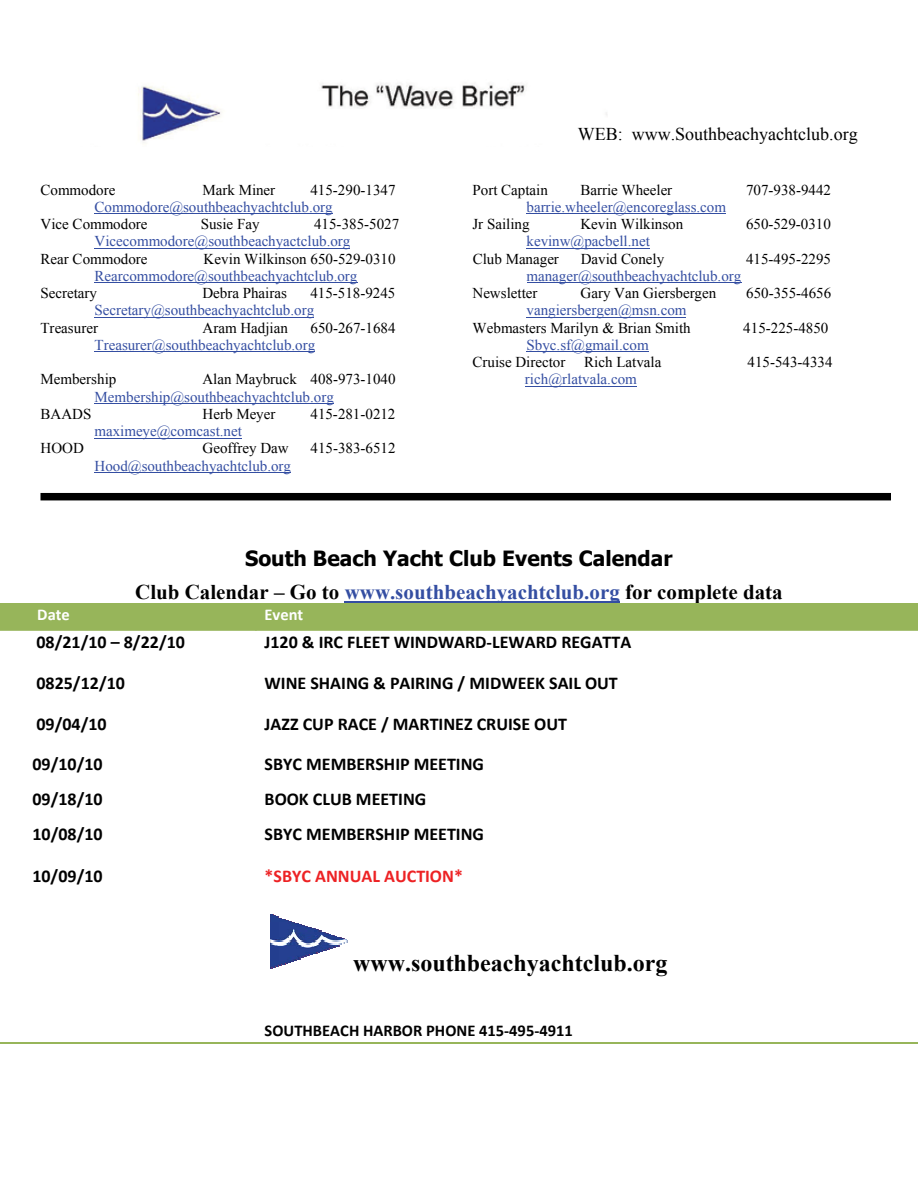
<style>
.page{position:relative;width:918px;height:1188px;background:#fff}
.page>*{position:absolute;margin:0;border:0;box-sizing:border-box;transform-origin:0 0}
.t1{font:700 24px "Times New Roman";color:#000}
.t2{font:700 21px "Times New Roman";color:#000}
.t3{font:700 21px "Tahoma";color:#000}
.t4{font:700 18px "Calibri";color:#000}
.t5{font:18px "Times New Roman";color:#000}
.t6{font:700 18px "Calibri";color:#ed2224}
.t7{font:700 16.5px "Calibri";color:#000}
.t8{font:700 16.5px "Calibri";color:#fff}
.t9{font:15px "Times New Roman";color:#000}
.t10{font:15px "Times New Roman";color:#344ea2}
.s1{color:#344ea2}
</style>
<div class="page">
<img style="left:138px;top:83px;width:469px;height:60px">
<div style="left:567px;top:118px;width:311px;height:40px;background:#fff"></div>
<hr style="left:94px;top:214px;width:239px;height:1px;background:#344ea2">
<hr style="left:526px;top:214px;width:200px;height:1px;background:#344ea2">
<hr style="left:94px;top:248px;width:256px;height:1px;background:#344ea2">
<hr style="left:526px;top:248px;width:124px;height:1px;background:#344ea2">
<hr style="left:94px;top:283px;width:264px;height:1px;background:#344ea2">
<hr style="left:527px;top:283px;width:214px;height:1px;background:#344ea2">
<hr style="left:94px;top:317px;width:220px;height:1px;background:#344ea2">
<hr style="left:526px;top:317px;width:160px;height:1px;background:#344ea2">
<hr style="left:94px;top:352px;width:221px;height:1px;background:#344ea2">
<hr style="left:526px;top:352px;width:123px;height:1px;background:#344ea2">
<hr style="left:525px;top:386px;width:112px;height:1px;background:#344ea2">
<hr style="left:94px;top:403px;width:240px;height:1px;background:#344ea2">
<hr style="left:95px;top:438px;width:147px;height:1px;background:#344ea2">
<hr style="left:94px;top:472px;width:197px;height:1px;background:#344ea2">
<div style="left:40px;top:493px;width:851px;height:7px;background:#000"></div>
<hr style="left:345px;top:601px;width:275px;height:2px;background:#344ea2">
<div style="left:0;top:603px;width:918px;height:28px;background:#97b55a"></div>
<hr style="left:257px;top:603px;width:661px;height:2px;background:#97b55a">
<hr style="left:257px;top:605px;width:661px;height:1px;background:#97b55a">
<svg style="left:270px;top:915px;width:28px;height:9px"></svg>
<img style="left:270px;top:924px;width:31px;height:2px">
<img style="left:270px;top:926px;width:35px;height:1px">
<img style="left:270px;top:927px;width:38px;height:1px">
<img style="left:270px;top:928px;width:41px;height:1px">
<img style="left:270px;top:929px;width:45px;height:1px">
<img style="left:270px;top:930px;width:49px;height:1px">
<img style="left:270px;top:931px;width:52px;height:1px">
<img style="left:270px;top:932px;width:55px;height:1px">
<img style="left:270px;top:933px;width:58px;height:1px">
<img style="left:270px;top:934px;width:60px;height:1px">
<img style="left:270px;top:935px;width:65px;height:1px">
<img style="left:270px;top:936px;width:67px;height:1px">
<img style="left:270px;top:937px;width:71px;height:2px">
<img style="left:270px;top:939px;width:75px;height:1px">
<img style="left:270px;top:940px;width:78px;height:3px">
<img style="left:270px;top:943px;width:75px;height:1px">
<img style="left:270px;top:944px;width:71px;height:1px">
<img style="left:270px;top:945px;width:69px;height:1px">
<img style="left:270px;top:946px;width:66px;height:1px">
<img style="left:270px;top:947px;width:63px;height:1px">
<img style="left:270px;top:948px;width:59px;height:1px">
<img style="left:270px;top:949px;width:56px;height:1px">
<img style="left:270px;top:950px;width:53px;height:1px">
<img style="left:270px;top:951px;width:50px;height:2px">
<img style="left:270px;top:953px;width:48px;height:1px">
<img style="left:270px;top:954px;width:42px;height:1px">
<img style="left:270px;top:955px;width:40px;height:1px">
<img style="left:270px;top:956px;width:37px;height:1px">
<img style="left:270px;top:957px;width:33px;height:1px">
<img style="left:270px;top:958px;width:30px;height:1px">
<svg style="left:270px;top:959px;width:27px;height:10px"></svg>
<hr style="left:0;top:1043px;width:256px;height:1px;background:#97b55a">
<hr style="left:257px;top:1043px;width:661px;height:1px;background:#97b55a">
<p class="t5" style="left:578px;top:122px;width:281px">WEB: www.Southbeachyachtclub.org</p>
<p class="t9" style="left:40px;top:180px;width:76px">Commodore</p>
<p class="t9" style="left:202px;top:180px;width:74px">Mark Miner</p>
<p class="t9" style="left:310px;top:180px;width:87px">415-290-1347</p>
<p class="t9" style="left:473px;top:180px;width:77px">Port Captain</p>
<p class="t9" style="left:580px;top:180px;width:93px">Barrie Wheeler</p>
<p class="t9" style="left:746px;top:180px;width:86px">707-938-9442</p>
<p class="t10" style="left:95px;top:197px;width:240px">Commodore@southbeachyachtclub.org</p>
<p class="t10" style="left:526px;top:197px;width:201px">barrie.wheeler@encoreglass.com</p>
<p class="t9" style="left:40px;top:214px;width:109px">Vice Commodore</p>
<p class="t9" style="left:201px;top:214px;width:60px">Susie Fay</p>
<p class="t9" style="left:314px;top:214px;width:87px">415-385-5027</p>
<p class="t9" style="left:472px;top:214px;width:59px">Jr Sailing</p>
<p class="t9" style="left:580px;top:214px;width:104px">Kevin Wilkinson</p>
<p class="t9" style="left:746px;top:214px;width:86px">650-529-0310</p>
<p class="t10" style="left:94px;top:231px;width:258px">Vicecommodore@southbeachyactclub.org</p>
<p class="t10" style="left:526px;top:231px;width:125px">kevinw@pacbell.net</p>
<p class="t9" style="left:40px;top:249px;width:109px">Rear Commodore</p>
<p class="t9" style="left:204px;top:249px;width:194px">Kevin Wilkinson 650-529-0310</p>
<p class="t9" style="left:473px;top:249px;width:88px">Club Manager</p>
<p class="t9" style="left:581px;top:249px;width:85px">David Conely</p>
<p class="t9" style="left:746px;top:249px;width:86px">415-495-2295</p>
<p class="t10" style="left:95px;top:266px;width:264px">Rearcommodore@southbeachyachtclub.org</p>
<p class="t10" style="left:527px;top:266px;width:216px">manager@southbeachyachtclub.org</p>
<p class="t9" style="left:40px;top:283px;width:58px">Secretary</p>
<p class="t9" style="left:202px;top:283px;width:86px">Debra Phairas</p>
<p class="t9" style="left:310px;top:283px;width:87px">415-518-9245</p>
<p class="t9" style="left:472px;top:283px;width:67px">Newsletter</p>
<p class="t9" style="left:580px;top:283px;width:137px">Gary Van Giersbergen</p>
<p class="t9" style="left:746px;top:283px;width:87px">650-355-4656</p>
<p class="t10" style="left:94px;top:300px;width:221px">Secretary@southbeachyachtclub.org</p>
<p class="t10" style="left:527px;top:300px;width:162px">vangiersbergen@msn.com</p>
<p class="t9" style="left:41px;top:318px;width:59px">Treasurer</p>
<p class="t9" style="left:203px;top:318px;width:87px">Aram Hadjian</p>
<p class="t9" style="left:311px;top:318px;width:87px">650-267-1684</p>
<p class="t9" style="left:473px;top:318px;width:220px">Webmasters Marilyn &amp; Brian Smith</p>
<p class="t9" style="left:743px;top:318px;width:87px">415-225-4850</p>
<p class="t10" style="left:95px;top:335px;width:222px">Treasurer@southbeachyachtclub.org</p>
<p class="t10" style="left:527px;top:335px;width:124px">Sbyc.sf@gmail.com</p>
<p class="t9" style="left:472px;top:352px;width:95px">Cruise Director</p>
<p class="t9" style="left:584px;top:352px;width:79px">Rich Latvala</p>
<p class="t9" style="left:748px;top:352px;width:87px">415-543-4334</p>
<p class="t9" style="left:41px;top:369px;width:77px">Membership</p>
<p class="t9" style="left:202px;top:369px;width:195px">Alan Maybruck 408-973-1040</p>
<p class="t10" style="left:525px;top:369px;width:113px">rich@rlatvala.com</p>
<p class="t10" style="left:94px;top:387px;width:241px">Membership@southbeachyachtclub.org</p>
<p class="t9" style="left:40px;top:404px;width:52px">BAADS</p>
<p class="t9" style="left:203px;top:404px;width:74px">Herb Meyer</p>
<p class="t9" style="left:310px;top:404px;width:87px">415-281-0212</p>
<p class="t10" style="left:95px;top:421px;width:149px">maximeye@comcast.net</p>
<p class="t9" style="left:41px;top:438px;width:45px">HOOD</p>
<p class="t9" style="left:203px;top:438px;width:88px">Geoffrey Daw</p>
<p class="t9" style="left:311px;top:438px;width:87px">415-383-6512</p>
<p class="t10" style="left:95px;top:456px;width:198px">Hood@southbeachyachtclub.org</p>
<h2 class="t3" style="left:245px;top:543px;width:429px">South Beach Yacht Club Events Calendar</h2>
<h2 class="t2" style="left:135px;top:577px;width:649px">Club Calendar – Go to <span class="s1">www.southbeachyachtclub.org</span> for complete data</h2>
<p class="t8" style="left:37px;top:605px;width:34px">Date</p>
<p class="t8" style="left:265px;top:605px;width:40px">Event</p>
<p class="t4" style="left:37px;top:631px;width:150px">08/21/10 – 8/22/10</p>
<p class="t4" style="left:265px;top:631px;width:368px">J120 &amp; IRC FLEET WINDWARD‐LEWARD REGATTA</p>
<p class="t4" style="left:37px;top:672px;width:90px">0825/12/10</p>
<p class="t4" style="left:265px;top:672px;width:355px">WINE SHAING &amp; PAIRING / MIDWEEK SAIL OUT</p>
<p class="t4" style="left:37px;top:713px;width:72px">09/04/10</p>
<p class="t4" style="left:265px;top:713px;width:304px">JAZZ CUP RACE / MARTINEZ CRUISE OUT</p>
<p class="t4" style="left:33px;top:753px;width:72px">09/10/10</p>
<p class="t4" style="left:265px;top:753px;width:221px">SBYC MEMBERSHIP MEETING</p>
<p class="t4" style="left:33px;top:787px;width:72px">09/18/10</p>
<p class="t4" style="left:265px;top:787px;width:163px">BOOK CLUB MEETING</p>
<p class="t4" style="left:33px;top:822px;width:72px">10/08/10</p>
<p class="t4" style="left:32px;top:865px;width:72px">10/09/10</p>
<p class="t4" style="left:265px;top:822px;width:221px">SBYC MEMBERSHIP MEETING</p>
<p class="t6" style="left:265px;top:865px;width:200px">*SBYC ANNUAL AUCTION*</p>
<h1 class="t1" style="left:353px;top:947px;width:316px">www.southbeachyachtclub.org</h1>
<p class="t7" style="left:265px;top:1021px;width:310px">SOUTHBEACH HARBOR PHONE 415‐495‐4911</p>
</div>
